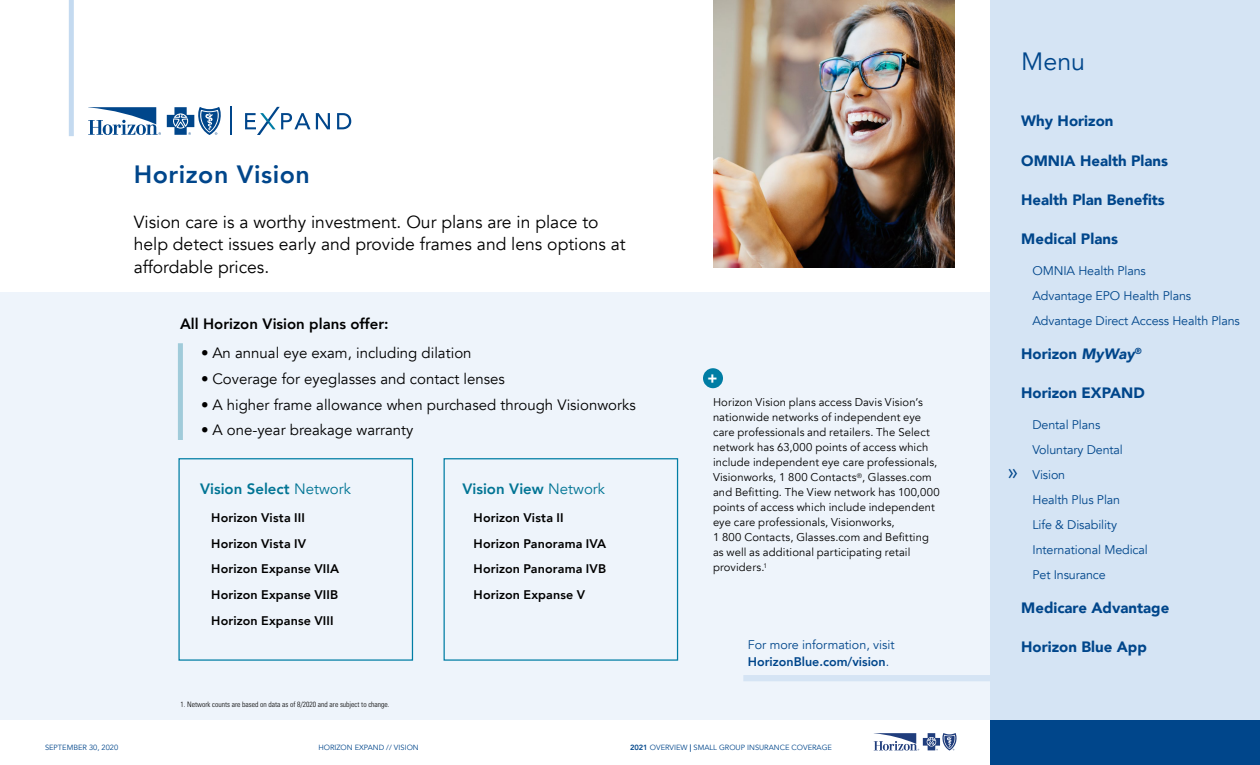
<style>
.page{position:relative;width:1260px;height:765px;background:#fff}
.page>*{position:absolute;margin:0;border:0;box-sizing:border-box;transform-origin:0 0}
.H2_Product_Page_Titl{font:800 25px "Avenir";letter-spacing:.02em;color:#00468b}
.t1{font:25px "Avenir";color:#00468b}
.t2{font:22.5px "Avenir";color:#00468b}
.P_Intro_Text-_extra{font:17.5px/22.5px "Avenir";color:#000}
.t3{font:15px "Avenir";color:#000}
.t4{font:900 15px "Avenir";color:#00468b}
.t5{font:800 15px "Avenir";color:#007494}
.t6{font:800 15px "Avenir";color:#000}
.t7{font:900 15px "Avenir";color:#fff}
.Contact_Info-Lower_L{font:12.5px/25px "Avenir";letter-spacing:-.01em;color:#00468b}
.P_Basic_Paragraph_te{font:800 12.5px "Avenir";letter-spacing:.01em;color:#000}
.P_Small___Text{font:11.25px/15px "Avenir";letter-spacing:.01em;color:#000}
.t8{font:7.5px "Avenir";color:#00468b}
.Footnotes{font:300 condensed 7.5px "Univers";color:#000}
.s1{font-weight:400}
.s2{font-weight:800}
.s3{font-style:italic}
</style>
<div class="page">
<div style="left:990px;top:0;width:270px;height:765px;background:#d5e4f4"></div>
<div style="left:990px;top:720px;width:270px;height:45px;background:#00468b"></div>
<svg style="left:874px;top:733px;width:83px;height:18px"></svg>
<div style="left:0;top:292px;width:989px;height:428px;background:#eef4fb"></div>
<div style="left:178px;top:343px;width:5px;height:97px;background:#a0cbda"></div>
<div style="left:444px;top:458px;width:234px;height:203px;border:1px solid #007da4"></div>
<div style="left:178px;top:458px;width:235px;height:203px;border:1px solid #007da4"></div>
<div style="left:703px;top:368px;width:20px;height:20px;background:#007da4;border-radius:50%"></div>
<img style="left:713px;top:0;width:241px;height:267px">
<div style="left:743px;top:675px;width:248px;height:6px;background:#d5e4f4"></div>
<div style="left:69px;top:0;width:5px;height:136px;background:#c4daf0"></div>
<svg style="left:88px;top:107px;width:73px;height:28px"></svg>
<svg style="left:167px;top:107px;width:54px;height:28px"></svg>
<hr style="left:230px;top:107px;width:2px;height:28px;background:#00468b">
<svg style="left:337px;top:113px;width:14px;height:16px"></svg>
<svg style="left:245px;top:107px;width:85px;height:28px"></svg>
<h2 class="H2_Product_Page_Titl" style="left:134px;top:154px;width:178px">Horizon Vision</h2>
<p class="P_Intro_Text-_extra" style="left:134px;top:211px;width:493px">Vision care is a worthy investment. Our plans are in place to help detect issues early and provide frames and lens options at affordable prices.</p>
<p class="t6" style="left:180px;top:313px;width:210px">All Horizon Vision plans offer:</p>
<p class="t3" style="left:201px;top:344px;width:272px">• An annual eye exam, including dilation</p>
<p class="t3" style="left:201px;top:370px;width:305px">• Coverage for eyeglasses and contact lenses</p>
<p class="t3" style="left:201px;top:395px;width:436px">• A higher frame allowance when purchased through Visionworks</p>
<p class="t3" style="left:201px;top:421px;width:214px">• A one-year breakage warranty</p>
<p class="t5" style="left:200px;top:477px;width:152px">Vision Select <span class="s1">Network</span></p>
<p class="P_Basic_Paragraph_te" style="left:211px;top:508px;width:95px">Horizon Vista III</p>
<p class="P_Basic_Paragraph_te" style="left:211px;top:534px;width:96px">Horizon Vista IV</p>
<p class="P_Basic_Paragraph_te" style="left:211px;top:559px;width:129px">Horizon Expanse VIIA</p>
<p class="P_Basic_Paragraph_te" style="left:211px;top:585px;width:129px">Horizon Expanse VIIB</p>
<p class="P_Basic_Paragraph_te" style="left:211px;top:611px;width:124px">Horizon Expanse VIII</p>
<p class="Footnotes" style="left:181px;top:700px;width:211px">1. Network counts are based on data as of 8/2020 and are subject to change.</p>
<p class="t5" style="left:462px;top:477px;width:144px">Vision View <span class="s1">Network</span></p>
<p class="P_Basic_Paragraph_te" style="left:474px;top:508px;width:91px">Horizon Vista II</p>
<p class="P_Basic_Paragraph_te" style="left:474px;top:534px;width:134px">Horizon Panorama IVA</p>
<p class="P_Basic_Paragraph_te" style="left:474px;top:559px;width:134px">Horizon Panorama IVB</p>
<p class="P_Basic_Paragraph_te" style="left:474px;top:585px;width:113px">Horizon Expanse V</p>
<p class="t7" style="left:708px;top:365px;width:11px">+</p>
<p class="P_Small___Text" style="left:713px;top:395px;width:228px">Horizon Vision plans access Davis Vision’s nationwide networks of independent eye care professionals and retailers. The Select network has 63,000 points of access which include independent eye care professionals, Visionworks, 1 800 Contacts<sup>®</sup>, Glasses.com and Befitting. The View network has 100,000 points of access which include independent eye care professionals, Visionworks,<br>1 800 Contacts, Glasses.com and Befitting as well as additional participating retail providers.<sup>1</sup></p>
<p class="Contact_Info-Lower_L" style="left:748px;top:636px;width:148px;line-height:17.5px">For more information, visit<br><span class="s2">HorizonBlue.com/vision</span>.</p>
<p class="t8" style="left:45px;top:743px;width:75px">Septem ber 30, 2020</p>
<p class="t8" style="left:318px;top:743px;width:85px">Ho rizon EXPAND // Vision</p>
<p class="t8" style="left:630px;top:743px;width:204px"><span class="s2">2021</span> OVERVIEW <span class="s2">|</span> SMALL GROUP INSURANCE COVERAGE</p>
<h1 class="t1" style="left:1021px;top:47px;width:65px">Menu</h1>
<h3 class="t4" style="left:1021px;top:108px;width:94px">Why Horizon</h3>
<h3 class="t4" style="left:1021px;top:148px;width:148px">OMNIA Health Plans</h3>
<h3 class="t4" style="left:1021px;top:187px;width:145px">Health Plan Benefits</h3>
<h3 class="t4" style="left:1021px;top:226px;width:98px">Medical Plans</h3>
<p class="Contact_Info-Lower_L" style="left:1033px;top:258px;width:209px">OMNIA Health Plans<br>Advantage EPO Health Plans<br>Advantage Direct Access Health Plans</p>
<h3 class="t4" style="left:1021px;top:341px;width:122px">Horizon <span class="s3">MyWay</span><sup>®</sup></h3>
<h3 class="t4" style="left:1021px;top:380px;width:125px">Horizon EXPAND</h3>
<p class="Contact_Info-Lower_L" style="left:1033px;top:412px;width:117px">Dental Plans<br>Voluntary Dental<br>Vision<br>Health Plus Plan<br>Life &amp; Disability<br>International Medical<br>Pet Insurance</p>
<h3 class="t4" style="left:1021px;top:594px;width:150px">Medicare Advantage</h3>
<h3 class="t4" style="left:1021px;top:634px;width:127px">Horizon Blue App</h3>
<h2 class="t2" style="left:1008px;top:457px;width:12px">»</h2>
</div>
